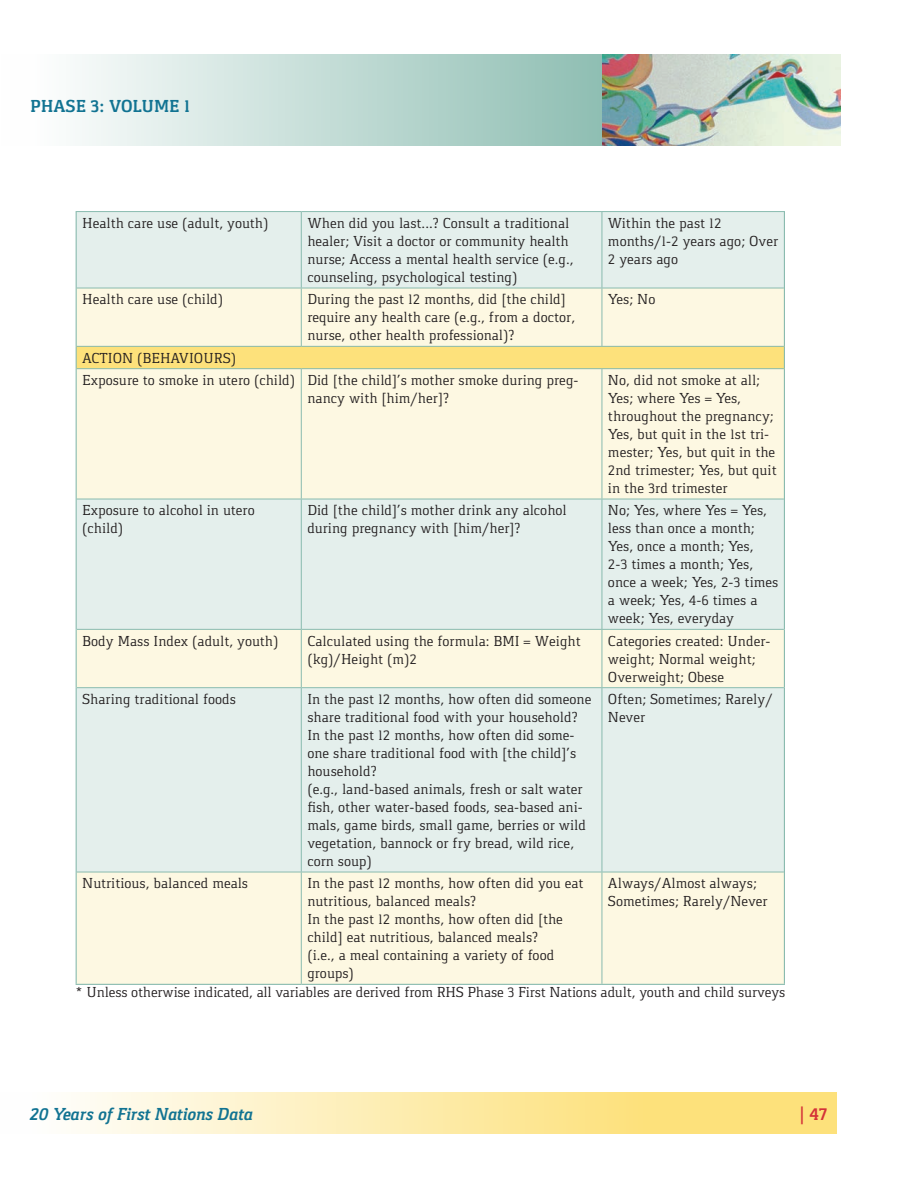
<style>
.page{position:relative;width:918px;height:1188px;background:#fff}
.page>*{position:absolute;margin:0;border:0;box-sizing:border-box;transform-origin:0 0}
.t1{font:italic 700 18px "Gaspar";color:#117392}
.t2{font:700 18px "Gaspar";color:#117392}
.t3{font:700 18px "Gaspar";color:#d43238}
.FN-Table_body{font:15px/18px "Gaspar";color:#231f20}
.s1{font-size:15.15px}
</style>
<div class="page">
<div style="left:1px;top:54px;width:602px;height:92px;background:linear-gradient(to right,#fff,#8fbeb3)"></div>
<img style="left:603px;top:54px;width:238px;height:92px">
<svg style="left:76px;top:1093px;width:761px;height:41px;background:#fdeba8"></svg>
<div style="left:77px;top:212px;width:707px;height:76px;background:#e4efec"></div>
<svg style="left:77px;top:289px;width:707px;height:695px;background:#f0f3e6"></svg>
<div style="left:76px;top:346px;width:708px;height:23px;background:#fde17b"></div>
<hr style="left:76px;top:212px;width:1px;height:76px;background:#89bbaf">
<hr style="left:784px;top:212px;width:1px;height:76px;background:#89bbaf">
<hr style="left:76px;top:288px;width:1px;height:58px;background:#89bbaf">
<hr style="left:784px;top:288px;width:1px;height:58px;background:#89bbaf">
<svg style="left:76px;top:346px;width:1px;height:23px"></svg>
<svg style="left:784px;top:346px;width:1px;height:23px"></svg>
<hr style="left:76px;top:369px;width:1px;height:130px;background:#89bbaf">
<hr style="left:784px;top:369px;width:1px;height:130px;background:#89bbaf">
<hr style="left:76px;top:499px;width:1px;height:130px;background:#89bbaf">
<hr style="left:784px;top:499px;width:1px;height:130px;background:#89bbaf">
<hr style="left:76px;top:629px;width:1px;height:59px;background:#89bbaf">
<hr style="left:784px;top:629px;width:1px;height:59px;background:#89bbaf">
<hr style="left:76px;top:688px;width:1px;height:184px;background:#89bbaf">
<hr style="left:784px;top:688px;width:1px;height:184px;background:#89bbaf">
<hr style="left:76px;top:872px;width:1px;height:112px;background:#89bbaf">
<hr style="left:784px;top:872px;width:1px;height:112px;background:#89bbaf">
<hr style="left:76px;top:984px;width:225px;height:1px;background:#89bbaf">
<hr style="left:301px;top:984px;width:301px;height:1px;background:#89bbaf">
<hr style="left:602px;top:984px;width:183px;height:1px;background:#89bbaf">
<hr style="left:76px;top:211px;width:225px;height:1px;background:#89bbaf">
<hr style="left:301px;top:211px;width:301px;height:1px;background:#89bbaf">
<hr style="left:301px;top:212px;width:1px;height:76px;background:#89bbaf">
<hr style="left:602px;top:211px;width:183px;height:1px;background:#89bbaf">
<hr style="left:602px;top:212px;width:1px;height:76px;background:#89bbaf">
<hr style="left:77px;top:288px;width:224px;height:1px;background:#89bbaf">
<hr style="left:301px;top:288px;width:301px;height:1px;background:#89bbaf">
<hr style="left:301px;top:288px;width:1px;height:58px;background:#89bbaf">
<hr style="left:602px;top:288px;width:182px;height:1px;background:#89bbaf">
<hr style="left:602px;top:288px;width:1px;height:58px;background:#89bbaf">
<hr style="left:77px;top:346px;width:224px;height:1px;background:#89bbaf">
<hr style="left:301px;top:346px;width:301px;height:1px;background:#89bbaf">
<hr style="left:602px;top:346px;width:182px;height:1px;background:#89bbaf">
<hr style="left:77px;top:368px;width:224px;height:1px;background:#89bbaf">
<hr style="left:301px;top:368px;width:301px;height:1px;background:#89bbaf">
<hr style="left:301px;top:369px;width:1px;height:130px;background:#89bbaf">
<hr style="left:602px;top:368px;width:182px;height:1px;background:#89bbaf">
<hr style="left:602px;top:369px;width:1px;height:130px;background:#89bbaf">
<hr style="left:77px;top:499px;width:224px;height:1px;background:#89bbaf">
<hr style="left:301px;top:499px;width:301px;height:1px;background:#89bbaf">
<hr style="left:301px;top:499px;width:1px;height:130px;background:#89bbaf">
<hr style="left:602px;top:499px;width:182px;height:1px;background:#89bbaf">
<hr style="left:602px;top:499px;width:1px;height:130px;background:#89bbaf">
<hr style="left:77px;top:629px;width:224px;height:1px;background:#89bbaf">
<hr style="left:301px;top:629px;width:301px;height:1px;background:#89bbaf">
<hr style="left:301px;top:630px;width:1px;height:57px;background:#89bbaf">
<hr style="left:602px;top:629px;width:182px;height:1px;background:#89bbaf">
<hr style="left:602px;top:630px;width:1px;height:57px;background:#89bbaf">
<hr style="left:77px;top:687px;width:224px;height:1px;background:#89bbaf">
<hr style="left:301px;top:687px;width:301px;height:1px;background:#89bbaf">
<hr style="left:301px;top:688px;width:1px;height:184px;background:#89bbaf">
<hr style="left:602px;top:687px;width:182px;height:1px;background:#89bbaf">
<hr style="left:602px;top:688px;width:1px;height:184px;background:#89bbaf">
<hr style="left:77px;top:872px;width:224px;height:1px;background:#89bbaf">
<hr style="left:301px;top:872px;width:301px;height:1px;background:#89bbaf">
<hr style="left:301px;top:872px;width:1px;height:112px;background:#89bbaf">
<hr style="left:602px;top:872px;width:182px;height:1px;background:#89bbaf">
<hr style="left:602px;top:872px;width:1px;height:112px;background:#89bbaf">
<p class="t2" style="left:30px;top:96px;width:161px">PHASE 3: VOLUME 1</p>
<p class="FN-Table_body" style="left:82px;top:214px;width:188px">Health care use (adult, youth)</p>
<p class="FN-Table_body" style="left:307px;top:214px;width:268px">When did you last<span class="s1">...</span>? Consult a traditional healer; Visit a doctor or community health nurse; Access a mental health service (e.g., counseling, psychological testing)</p>
<p class="FN-Table_body" style="left:608px;top:214px;width:172px">Within the past 12 months/1–2 years ago; Over<br>2 years ago</p>
<p class="FN-Table_body" style="left:82px;top:290px;width:143px">Health care use (child)</p>
<p class="FN-Table_body" style="left:307px;top:290px;width:269px">During the past 12 months, did [the child] require any health care (e.g., from a doctor, nurse, other health professional)?</p>
<p class="FN-Table_body" style="left:608px;top:290px;width:49px">Yes; No</p>
<p class="FN-Table_body" style="left:82px;top:349px;width:155px">ACTION (BEHAVIOURS)</p>
<p class="FN-Table_body" style="left:82px;top:371px;width:215px">Exposure to smoke in utero (child)</p>
<p class="FN-Table_body" style="left:307px;top:371px;width:273px">Did [the child]’s mother smoke during preg&shy;nancy with [him/her]?</p>
<p class="FN-Table_body" style="left:608px;top:371px;width:170px">No, did not smoke at all;<br>Yes; where Yes = Yes, throughout the pregnancy;<br>Yes, but quit in the 1st tri&shy;mester; Yes, but quit in the<br>2nd trimester; Yes, but quit in the 3rd trimester</p>
<p class="FN-Table_body" style="left:82px;top:501px;width:174px">Exposure to alcohol in utero (child)</p>
<p class="FN-Table_body" style="left:307px;top:501px;width:261px">Did [the child]’s mother drink any alcohol during pregnancy with [him/her]?</p>
<p class="FN-Table_body" style="left:608px;top:501px;width:172px">No; Yes, where Yes = Yes, less than once a month;<br>Yes, once a month; Yes,<br>2–3 times a month; Yes, once a week; Yes, 2–3 times a week; Yes, 4–6 times a week; Yes, everyday</p>
<p class="FN-Table_body" style="left:82px;top:632px;width:198px">Body Mass Index (adult, youth)</p>
<p class="FN-Table_body" style="left:307px;top:632px;width:275px">Calculated using the formula: BMI = Weight (kg)/Height (m)2</p>
<p class="FN-Table_body" style="left:608px;top:632px;width:164px">Categories created: Under&shy;weight; Normal weight;<br>Overweight; Obese</p>
<p class="FN-Table_body" style="left:82px;top:690px;width:155px">Sharing traditional foods</p>
<p class="FN-Table_body" style="left:307px;top:690px;width:286px">In the past 12 months, how often did someone share traditional food with your household?</p>
<p class="FN-Table_body" style="left:307px;top:726px;width:270px;text-align:justify">In the past 12 months, how often did some&shy;one share traditional food with [the child]’s household?</p>
<p class="FN-Table_body" style="left:307px;top:780px;width:280px">(e.g., land-based animals, fresh or salt water fish, other water-based foods, sea-based ani&shy;mals, game birds, small game, berries or wild vegetation, bannock or fry bread, wild rice, corn soup)</p>
<p class="FN-Table_body" style="left:608px;top:690px;width:166px">Often; Sometimes; Rarely/<br>Never</p>
<p class="FN-Table_body" style="left:82px;top:874px;width:167px">Nutritious, balanced meals</p>
<p class="FN-Table_body" style="left:307px;top:874px;width:278px">In the past 12 months, how often did you eat nutritious, balanced meals?</p>
<p class="FN-Table_body" style="left:307px;top:910px;width:257px">In the past 12 months, how often did [the child] eat nutritious, balanced meals?</p>
<p class="FN-Table_body" style="left:307px;top:946px;width:249px">(i.e., a meal containing a variety of food groups)</p>
<p class="FN-Table_body" style="left:608px;top:874px;width:161px">Always/Almost always;<br>Sometimes; Rarely/Never</p>
<p class="FN-Table_body" style="left:76px;top:983px;width:711px">* Unless otherwise indicated, all variables are derived from RHS Phase 3 First Nations adult, youth and child surveys</p>
<p class="t1" style="left:30px;top:1104px;width:224px">20 Years of First Nations Data</p>
<p class="t3" style="left:799px;top:1104px;width:30px">| 47</p>
</div>
